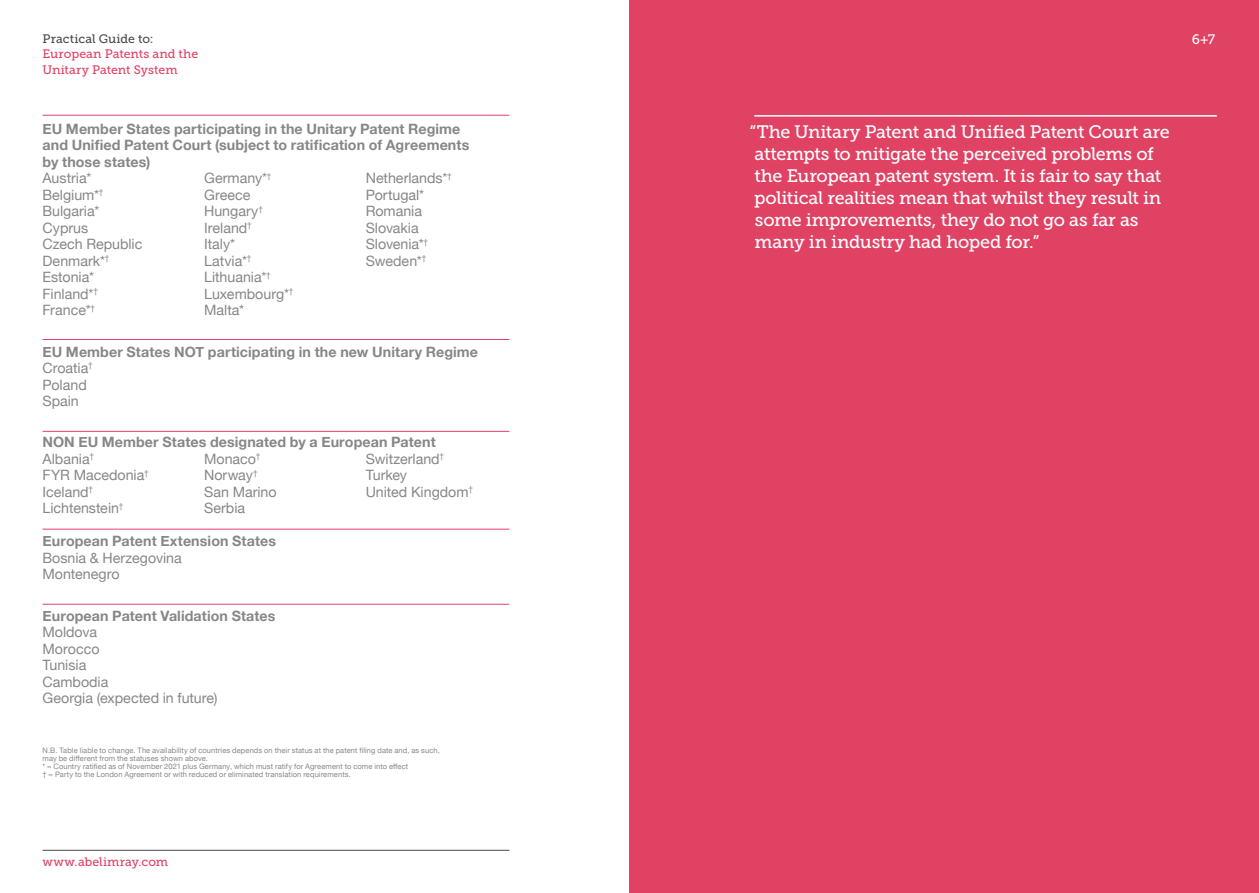
<style>
.page{position:relative;width:1259px;height:893px;background:#fff}
.page>*{position:absolute;margin:0;border:0;box-sizing:border-box;transform-origin:0 0}
.t1{font:18px/22px "Museo Slab 500";letter-spacing:-.02em;color:#fff}
.t2{font:14.25px/16.5px "Helvetica Neue";color:#878787}
.t3{font:700 14.25px/16.5px "Helvetica Neue";letter-spacing:.005em;color:#878787}
.t4{font:13.65px "Museo Slab 500";color:#fff}
.t5{font:12.3px/15.5px "Museo Slab 500";letter-spacing:.005em;color:#e04264}
.t6{font:12.3px "Museo Slab 500";letter-spacing:.005em;color:#4a4a49}
.t7{font:7.5px/8.2px "Helvetica Neue";letter-spacing:.015em;color:#878787}
.s1{font-weight:400}
</style>
<div class="page">
<div style="left:629px;top:0;width:630px;height:893px;background:#e04264"></div>
<hr style="left:43px;top:850px;width:466px;height:1px;background:#4a4a49">
<hr style="left:43px;top:431px;width:466px;height:1px;background:#e04264">
<hr style="left:43px;top:604px;width:466px;height:1px;background:#e04264">
<hr style="left:43px;top:529px;width:466px;height:1px;background:#e04264">
<hr style="left:754px;top:115px;width:462px;height:2px;background:#fff">
<hr style="left:43px;top:115px;width:466px;height:1px;background:#e04264">
<hr style="left:43px;top:339px;width:466px;height:1px;background:#e04264">
<p class="t6" style="left:43px;top:32px;width:112px">Practical Guide to:</p>
<p class="t5" style="left:43px;top:46px;width:157px">European Patents and the<br>Unitary Patent System</p>
<p class="t3" style="left:43px;top:121px;width:428px">EU Member States participating in the Unitary Patent Regime and Unified Patent Court (subject to ratification of Agreements by those states)</p>
<p class="t2" style="left:43px;top:171px;width:101px">Austria*<br>Belgium*<sup>†<br></sup>Bulgaria*<br>Cyprus<br>Czech Republic<br>Denmark*<sup>†<br></sup>Estonia*<br>Finland*<sup>†<br></sup>France*<sup>†</sup></p>
<p class="t2" style="left:204px;top:171px;width:91px">Germany*<sup>†<br></sup>Greece<br>Hungary<sup>†<br></sup>Ireland<sup>†<br></sup>Italy*<br>Latvia*<sup>†<br></sup>Lithuania*<sup>†<br></sup>Luxembourg*<sup>†<br></sup>Malta*</p>
<p class="t2" style="left:366px;top:171px;width:88px">Netherlands*<sup>†<br></sup>Portugal*<br>Romania<br>Slovakia<br>Slovenia*<sup>†<br></sup>Sweden*<sup>†</sup></p>
<p class="t3" style="left:43px;top:344px;width:437px">EU Member States NOT participating in the new Unitary Regime<br><span class="s1">Croatia</span><sup>†<br></sup><span class="s1">Poland<br>Spain</span></p>
<p class="t3" style="left:43px;top:434px;width:395px">NON EU Member States designated by a European Patent<br><span class="s1">Albania</span><sup>†<br></sup><span class="s1">FYR Macedonia</span><sup>†<br></sup><span class="s1">Iceland</span><sup>†<br></sup><span class="s1">Lichtenstein</span><sup>†</sup></p>
<p class="t2" style="left:204px;top:451px;width:74px">Monaco<sup>†<br></sup>Norway<sup>†<br></sup>San Marino<br>Serbia</p>
<p class="t2" style="left:366px;top:451px;width:109px">Switzerland<sup>†<br></sup>Turkey<br>United Kingdom<sup>†</sup></p>
<p class="t3" style="left:43px;top:533px;width:235px">European Patent Extension States</p>
<p class="t2" style="left:43px;top:550px;width:141px">Bosnia &amp; Herzegovina<br>Montenegro</p>
<p class="t3" style="left:43px;top:608px;width:234px">European Patent Validation States</p>
<p class="t2" style="left:43px;top:625px;width:177px">Moldova<br>Morocco<br>Tunisia<br>Cambodia<br>Georgia (expected in future)</p>
<p class="t7" style="left:43px;top:746px;width:399px">N.B. Table liable to change. The availability of countries depends on their status at the patent filing date and, as such, may be different from the statuses shown above.<br>* = Country ratified as of November 2021 plus Germany, which must ratify for Agreement to come into effect<br>† = Party to the London Agreement or with reduced or eliminated translation requirements.</p>
<p class="t5" style="left:43px;top:854px;width:127px">www.abelimray.com</p>
<p class="t4" style="left:1191px;top:31px;width:25px">6+7</p>
<p class="t1" style="left:749px;top:121px;width:422px">“The Unitary Patent and Unified Patent Court are attempts to mitigate the perceived problems of the European patent system. It is fair to say that political realities mean that whilst they result in some improvements, they do not go as far as many in industry had hoped for.”</p>
</div>
